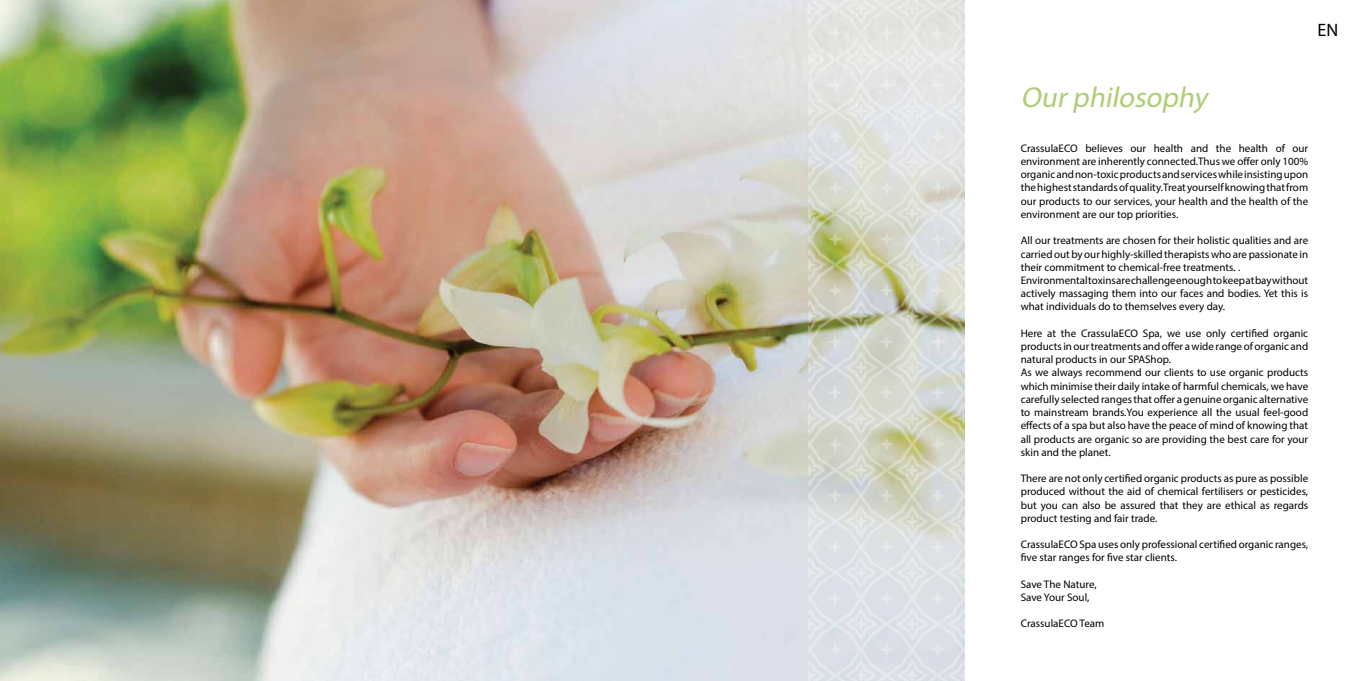
<style>
.page{position:relative;width:1361px;height:681px;background:#fff}
.page>*{position:absolute;margin:0;border:0;box-sizing:border-box;transform-origin:0 0}
.t1{font:italic 28.9px "Myriad Pro";color:#afcd74}
.t2{font:18px "Myriad Pro";color:#000}
.t3{font:11px/13.2px "Myriad Pro";color:#000}
</style>
<div class="page">
<img style="left:0;top:0;width:808px;height:680px">
<svg style="left:808px;top:0;width:156px;height:680px;background:#dadcd6"></svg>
<h2 class="t2" style="left:1317px;top:18px;width:22px">EN</h2>
<h1 class="t1" style="left:1020px;top:79px;width:194px">Ourphilosophy</h1>
<p class="t3" style="left:1020px;top:141px;width:289px;text-align:justify">CrassulaECO believes our health and the health of our environment are inherently connected.Thus we offer only 100% organic and non-toxic products and services while insisting upon the highest standards of quality.Treat yourself knowing that from our products to our services, your health and the health of the environment are our top priorities.</p>
<p class="t3" style="left:1020px;top:234px;width:289px">All our treatments are chosen for their holistic qualities and are carried out by our highly-skilled therapists who are passionate in their commitment to chemical-free treatments. .<br>Environmental toxins are challenge enough to keep at bay without actively massaging them into our faces and bodies. Yet this is what individuals do to themselves every day.</p>
<p class="t3" style="left:1020px;top:326px;width:289px">Here at the CrassulaECO Spa, we use only certified organic products in our treatments and offer a wide range of organic and natural products in our SPAShop.<br>As we always recommend our clients to use organic products which minimise their daily intake of harmful chemicals, we have carefully selected ranges that offer a genuine organic alternative to mainstream brands.You experience all the usual feel-good effects of a spa but also have the peace of mind of knowing that all products are organic so are providing the best care for your skin and the planet.</p>
<p class="t3" style="left:1020px;top:471px;width:289px;text-align:justify">There are not only certified organic products as pure as possible produced without the aid of chemical fertilisers or pesticides, but you can also be assured that they are ethical as regards product testing and fair trade.</p>
<p class="t3" style="left:1020px;top:537px;width:289px">CrassulaECO Spa uses only professional certified organic ranges, five star ranges for five star clients.</p>
<p class="t3" style="left:1020px;top:577px;width:77px">Save The Nature,<br>Save Your Soul,</p>
<p class="t3" style="left:1020px;top:616px;width:85px">CrassulaECO Team</p>
</div>
